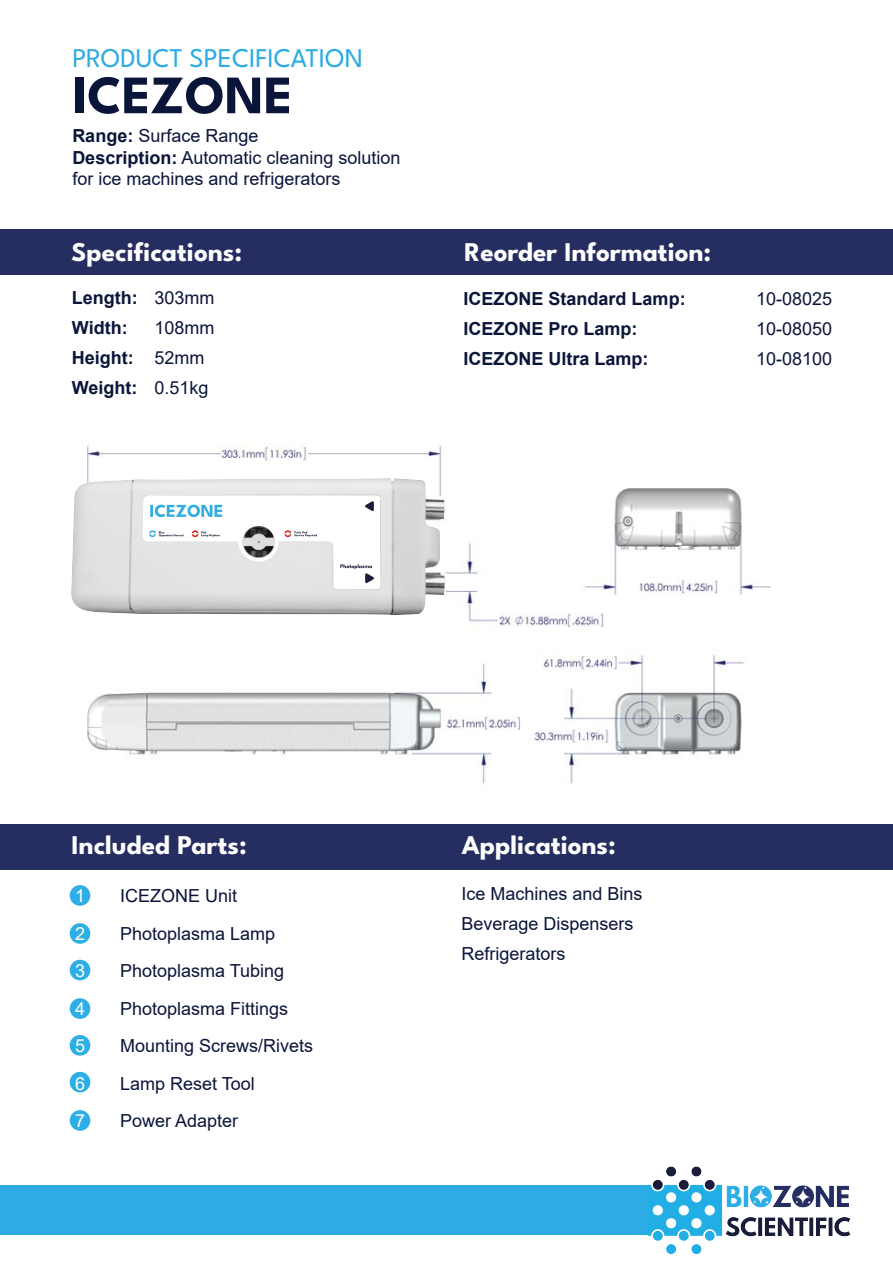
<style>
.page{position:relative;width:893px;height:1263px;background:#fff}
.page>*{position:absolute;margin:0;border:0;box-sizing:border-box;transform-origin:0 0}
.t1{font:700 54px "League Spartan";color:#0a153a}
.t2{font:700 27px "League Spartan";color:#fff}
.t3{font:27px "League Spartan";color:#2dace3}
.t4{font:18px/30px "Arial";color:#0a153a}
.t5{font:700 18px/30px "Arial";color:#0a153a}
.t6{font:18px/37.5px "Arial";color:#fff;text-align:justify}
.s1{font-weight:700}
</style>
<div class="page">
<div style="left:70px;top:885px;width:20px;height:21px;background:#2dafe6;border-radius:50%"></div>
<div style="left:70px;top:923px;width:20px;height:21px;background:#2dafe6;border-radius:50%"></div>
<div style="left:70px;top:960px;width:20px;height:20px;background:#2dafe6;border-radius:50%"></div>
<div style="left:70px;top:998px;width:20px;height:21px;background:#2dafe6;border-radius:50%"></div>
<div style="left:70px;top:1035px;width:20px;height:21px;background:#2dafe6;border-radius:50%"></div>
<div style="left:70px;top:1072px;width:20px;height:20px;background:#2dafe6;border-radius:50%"></div>
<div style="left:70px;top:1110px;width:20px;height:21px;background:#2dafe6;border-radius:50%"></div>
<div style="left:0;top:1185px;width:649px;height:50px;background:#2dace3"></div>
<img style="left:649px;top:1166px;width:202px;height:88px">
<div style="left:0;top:824px;width:893px;height:46px;background:#262e61"></div>
<div style="left:0;top:230px;width:893px;height:45px;background:#262e61"></div>
<img style="left:87px;top:444px;width:684px;height:340px">
<img style="left:71px;top:465px;width:387px;height:162px">
<h2 class="t3" style="left:72px;top:38px;width:292px">PRODUCT SPECIFICATION</h2>
<h1 class="t1" style="left:73px;top:56px;width:222px">ICEZONE</h1>
<p class="t4" style="left:72px;top:125px;width:330px;line-height:21.6px"><span class="s1">Range:</span> Surface Range<br><span class="s1">Description:</span> Automatic cleaning solution for ice machines and refrigerators</p>
<h2 class="t2" style="left:71px;top:233px;width:172px">Specifications:</h2>
<p class="t5" style="left:72px;top:283px;width:67px">Length:<br>Width:<br>Height:<br>Weight:</p>
<p class="t4" style="left:154px;top:283px;width:62px">303mm<br>108mm<br>52mm<br>0.51kg</p>
<h2 class="t2" style="left:464px;top:233px;width:248px">Reorder Information:</h2>
<p class="t5" style="left:464px;top:283px;width:224px">ICEZONE Standard Lamp:<br>ICEZONE Pro Lamp:<br>ICEZONE Ultra Lamp:</p>
<p class="t4" style="left:756px;top:283px;width:78px;text-align:justify">10-08025<br>10-08050<br>10-08100</p>
<h2 class="t2" style="left:72px;top:826px;width:177px">Included Parts:</h2>
<p class="t6" style="left:75px;top:877px;width:12px">1<br>2<br>3<br>4<br>5<br>6<br>7</p>
<p class="t4" style="left:120px;top:877px;width:195px;line-height:37.5px">ICEZONE Unit<br>Photoplasma Lamp<br>Photoplasma Tubing<br>Photoplasma Fittings<br>Mounting Screws/Rivets<br>Lamp Reset Tool<br>Power Adapter</p>
<h2 class="t2" style="left:462px;top:826px;width:156px">Applications:</h2>
<p class="t4" style="left:461px;top:878px;width:183px">Ice Machines and Bins<br>Beverage Dispensers<br>Refrigerators</p>
</div>
